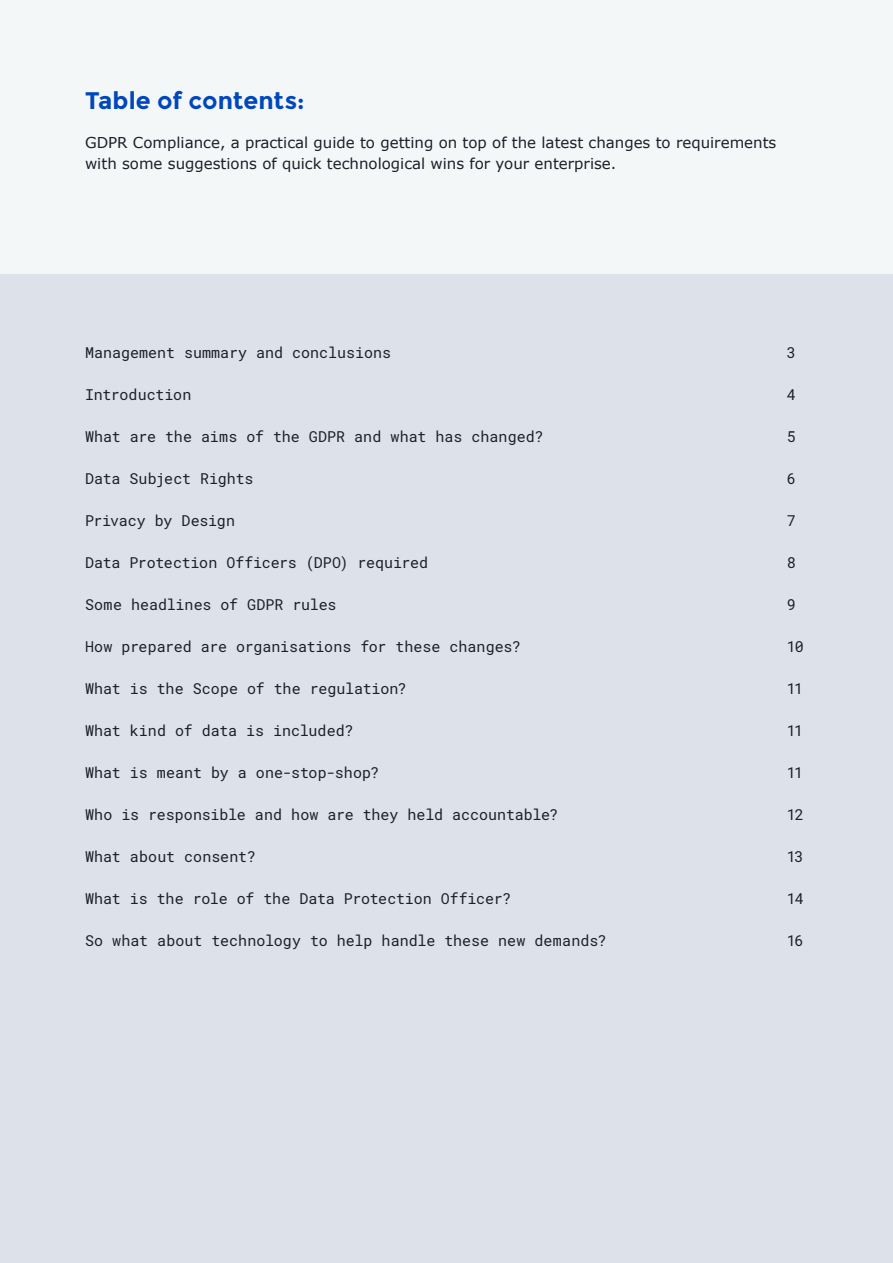
<style>
.page{position:relative;width:893px;height:1263px;background:#f4f7f8}
.page>*{position:absolute;margin:0;border:0;box-sizing:border-box;transform-origin:0 0}
.t1{font:700 24px "Pointsharp";color:#0047bb}
.t2{font:15px "Roboto Mono";color:#1d1f29}
.t3{font:15px/21px "Verdana";color:#1d1f29}
</style>
<div class="page">
<div style="left:0;top:274px;width:893px;height:989px;background:#dde1e9"></div>
<h1 class="t1" style="left:85px;top:86px;width:221px">Table of contents:</h1>
<p class="t3" style="left:85px;top:132px;width:693px">GDPR Compliance, a practical guide to getting on top of the latest changes to requirements with some suggestions of quick technological wins for your enterprise.</p>
<p class="t2" style="left:85px;top:342px;width:308px">Management summary and conclusions</p>
<p class="t2" style="left:787px;top:342px;width:10px">3</p>
<p class="t2" style="left:85px;top:384px;width:108px">Introduction</p>
<p class="t2" style="left:787px;top:384px;width:10px">4</p>
<p class="t2" style="left:85px;top:426px;width:460px">What are the aims of the GDPR and what has changed?</p>
<p class="t2" style="left:787px;top:426px;width:10px">5</p>
<p class="t2" style="left:85px;top:468px;width:170px">Data Subject Rights</p>
<p class="t2" style="left:787px;top:468px;width:10px">6</p>
<p class="t2" style="left:85px;top:510px;width:152px">Privacy by Design</p>
<p class="t2" style="left:787px;top:510px;width:10px">7</p>
<p class="t2" style="left:85px;top:552px;width:345px">Data Protection Officers (DPO) required</p>
<p class="t2" style="left:787px;top:552px;width:10px">8</p>
<p class="t2" style="left:85px;top:594px;width:253px">Some headlines of GDPR rules</p>
<p class="t2" style="left:787px;top:594px;width:10px">9</p>
<p class="t2" style="left:85px;top:636px;width:437px">How prepared are organisations for these changes?</p>
<p class="t2" style="left:787px;top:636px;width:19px">10</p>
<p class="t2" style="left:85px;top:678px;width:323px">What is the Scope of the regulation?</p>
<p class="t2" style="left:787px;top:678px;width:18px">11</p>
<p class="t2" style="left:85px;top:720px;width:270px">What kind of data is included?</p>
<p class="t2" style="left:787px;top:720px;width:18px">11</p>
<p class="t2" style="left:85px;top:762px;width:296px">What is meant by a one-stop-shop?</p>
<p class="t2" style="left:787px;top:762px;width:18px">11</p>
<p class="t2" style="left:85px;top:804px;width:475px">Who is responsible and how are they held accountable?</p>
<p class="t2" style="left:787px;top:804px;width:18px">12</p>
<p class="t2" style="left:85px;top:846px;width:172px">What about consent?</p>
<p class="t2" style="left:787px;top:846px;width:18px">13</p>
<p class="t2" style="left:85px;top:888px;width:428px">What is the role of the Data Protection Officer?</p>
<p class="t2" style="left:787px;top:888px;width:19px">14</p>
<p class="t2" style="left:85px;top:930px;width:523px">So what about technology to help handle these new demands?</p>
<p class="t2" style="left:787px;top:930px;width:18px">16</p>
</div>
